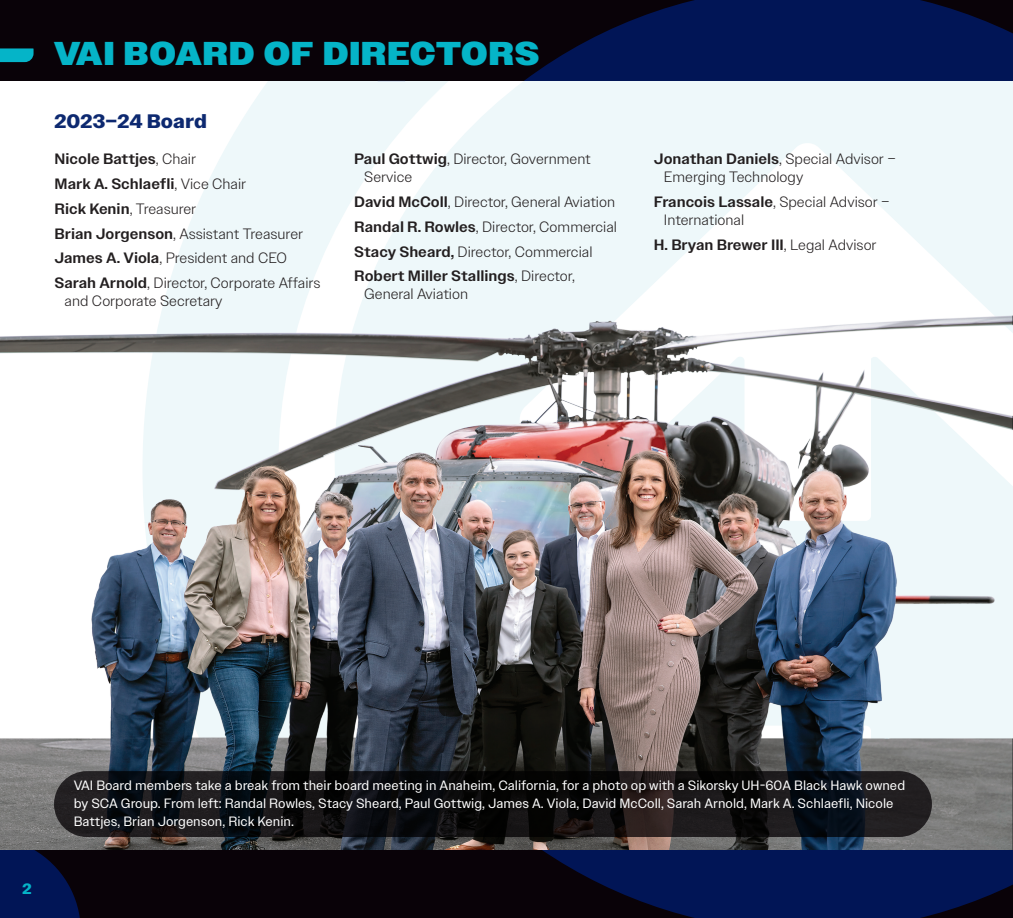
<style>
.page{position:relative;width:1013px;height:918px;background:#fff}
.page>*{position:absolute;margin:0;border:0;box-sizing:border-box;transform-origin:0 0}
.t1{font:900 33px "Owners";letter-spacing:.05em;color:#05b4c8}
.t2{font:700 19.5px "Owners Text";letter-spacing:-.005em;color:#0d2970}
.t3{font:300 15px/18px "Owners Text";color:#231f20}
.t4{font:500 15px "Owners Text";color:#231f20}
.t5{font:700 15px "Owners Text";color:#05b4c8}
.t6{font:13.5px/18px "Owners Text";color:#fff}
.s1{font-weight:300}
.s2{font-weight:500}
</style>
<div class="page">
<svg style="left:166px;top:81px;width:846px;height:215px;fill:#eef8fa"></svg>
<div style="left:0;top:0;width:1012px;height:81px;background:#090208"></div>
<svg style="left:0;top:48px;width:34px;height:14px"></svg>
<div style="left:0;top:849px;width:1012px;height:69px;background:#090208"></div>
<svg style="left:524px;top:0;width:488px;height:81px;fill:#011556"></svg>
<svg style="left:0;top:849px;width:81px;height:69px"></svg>
<svg style="left:541px;top:849px;width:471px;height:69px"></svg>
<img style="left:0;top:296px;width:1012px;height:553px">
<svg style="left:54px;top:771px;width:877px;height:66px;background:#111113"></svg>
<p class="t1" style="left:54px;top:35px;width:486px">VAI BOARD OF DIRECTORS</p>
<p class="t2" style="left:54px;top:109px;width:154px">2023–24 Board</p>
<p class="t4" style="left:55px;top:150px;width:143px">Nicole Battjes<span class="s1">, Chair</span></p>
<p class="t4" style="left:55px;top:175px;width:193px">Mark A. Schlaefli<span class="s1">, Vice Chair</span></p>
<p class="t3" style="left:55px;top:200px;width:143px"><span class="s2">Rick Kenin</span>, Treasurer</p>
<p class="t3" style="left:55px;top:224px;width:250px"><span class="s2">Brian Jorgenson</span>, Assistant Treasurer</p>
<p class="t3" style="left:55px;top:249px;width:234px"><span class="s2">James A. Viola</span>, President and CEO</p>
<p class="t3" style="left:65px;top:274px;width:257px;text-indent:-10px"><span class="s2">Sarah Arnold</span>, Director, Corporate Affairs and Corporate Secretary</p>
<p class="t3" style="left:364px;top:150px;width:228px;text-indent:-10px"><span class="s2">Paul Gottwig</span>, Director, Government<br>Service</p>
<p class="t3" style="left:354px;top:193px;width:262px"><span class="s2">David McColl</span>, Director, General Aviation</p>
<p class="t3" style="left:354px;top:218px;width:264px"><span class="s2">Randal R. Rowles</span>, Director, Commercial</p>
<p class="t3" style="left:354px;top:242px;width:240px"><span class="s2">Stacy Sheard,</span> Director, Commercial</p>
<p class="t3" style="left:364px;top:267px;width:212px;text-indent:-10px"><span class="s2">Robert Miller Stallings</span>, Director,<br>General Aviation</p>
<p class="t3" style="left:664px;top:150px;width:233px;text-indent:-10px"><span class="s2">Jonathan Daniels</span>, Special Advisor –<br>Emerging Technology</p>
<p class="t3" style="left:664px;top:193px;width:227px;text-indent:-10px"><span class="s2">Francois Lassale</span>, Special Advisor –<br>International</p>
<p class="t4" style="left:654px;top:235px;width:224px">H. Bryan Brewer III<span class="s1">, Legal Advisor</span></p>
<p class="t5" style="left:22px;top:879px;width:11px">2</p>
<p class="t6" style="left:74px;top:776px;width:833px">VAI Board members take a break from their board meeting in Anaheim, California, for a photo op with a Sikorsky UH-60A Black Hawk owned by SCA Group. From left: Randal Rowles, Stacy Sheard, Paul Gottwig, James A. Viola, David McColl, Sarah Arnold, Mark A. Schlaefli, Nicole<br>Battjes, Brian Jorgenson, Rick Kenin.</p>
</div>
